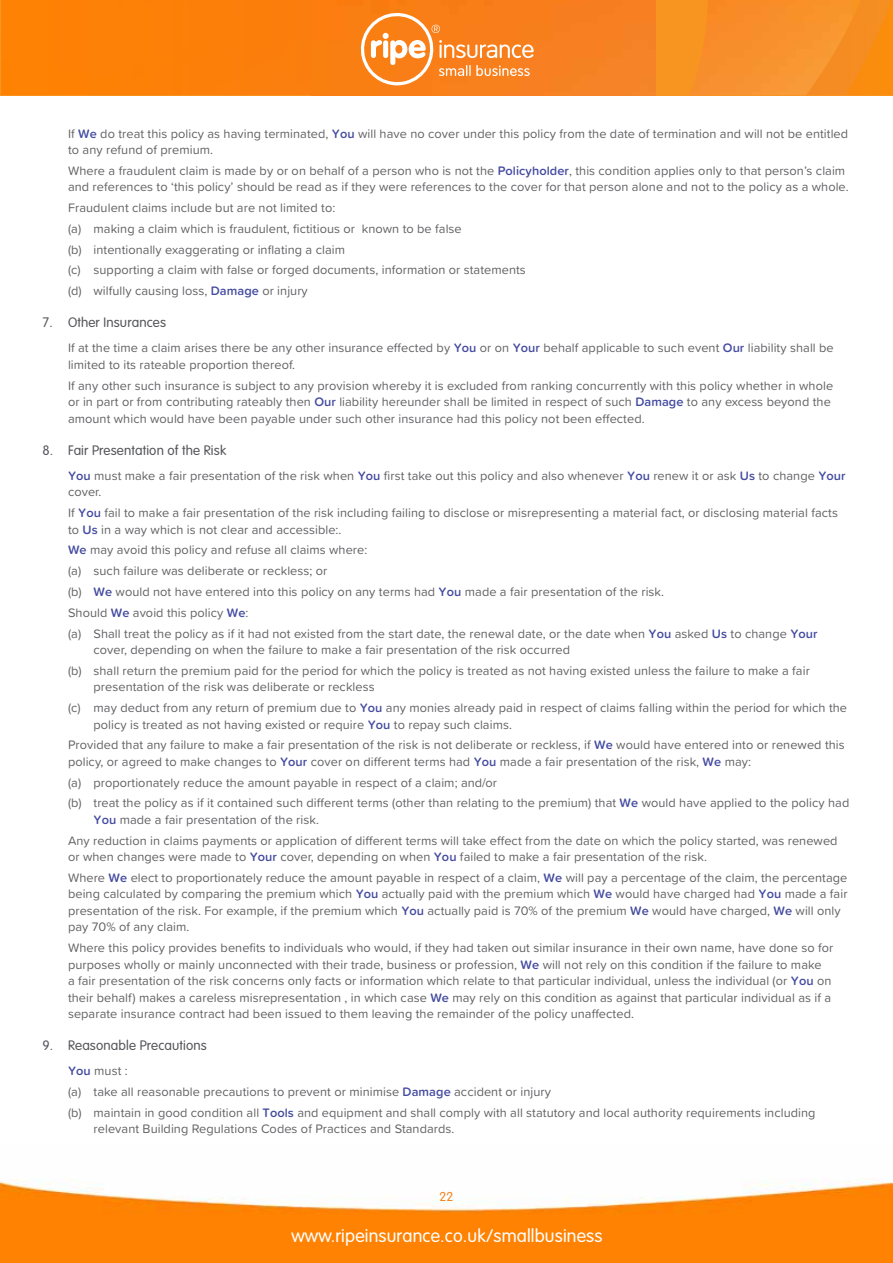
<style>
.page{position:relative;width:893px;height:1263px;background:#fff}
.page>*{position:absolute;margin:0;border:0;box-sizing:border-box;transform-origin:0 0}
.t1{font:300 18px "VAG Rounded Std";letter-spacing:.01em;color:#fff}
.t2{font:300 13.5px "VAG Rounded Std";letter-spacing:.01em;color:#55565a}
.t3{font:12.75px/20.7px "Proxima Soft";letter-spacing:.005em;color:#626164}
.t4{font:300 12.75px "VAG Rounded Std";color:#f58220}
.s1{font-weight:600;color:#434a9f}
</style>
<div class="page">
<img style="left:0;top:1179px;width:893px;height:84px">
<svg style="left:0;top:0;width:893px;height:95px;background:#f8901a"></svg>
<img style="left:690px;top:0;width:162px;height:95px">
<img style="left:1px;top:0;width:655px;height:95px">
<svg style="left:361px;top:13px;width:173px;height:72px;background:#f99541"></svg>
<p class="t3" style="left:68px;top:124px;width:782px;line-height:16.5px">If <span class="s1">We</span> do treat this policy as having terminated, <span class="s1">You</span> will have no cover under this policy from the date of termination and will not be entitled to any refund of premium.</p>
<p class="t3" style="left:68px;top:162px;width:782px;line-height:16.5px">Where a fraudulent claim is made by or on behalf of a person who is not the <span class="s1">Policyholder</span>, this condition applies only to that person’s claim and references to ‘this policy’ should be read as if they were references to the cover for that person alone and not to the policy as a whole.</p>
<p class="t3" style="left:68px;top:197px;width:459px">Fraudulent claims include but are not limited to:<br>(a) making a claim which is fraudulent, fictitious or known to be false<br>(b) intentionally exaggerating or inflating a claim<br>(c) supporting a claim with false or forged documents, information or statements (d) wilfully causing loss, <span class="s1">Damage</span> or injury</p>
<p class="t2" style="left:43px;top:315px;width:125px">7. Other Insurances</p>
<p class="t3" style="left:68px;top:339px;width:767px;line-height:16.5px">If at the time a claim arises there be any other insurance effected by <span class="s1">You</span> or on <span class="s1">Your</span> behalf applicable to such event <span class="s1">Our</span> liability shall be limited to its rateable proportion thereof.</p>
<p class="t3" style="left:68px;top:377px;width:767px;line-height:16.5px">If any other such insurance is subject to any provision whereby it is excluded from ranking concurrently with this policy whether in whole or in part or from contributing rateably then <span class="s1">Our</span> liability hereunder shall be limited in respect of such <span class="s1">Damage</span> to any excess beyond the amount which would have been payable under such other insurance had this policy not been effected.</p>
<p class="t2" style="left:43px;top:442px;width:185px">8. Fair Presentation of the Risk</p>
<p class="t3" style="left:68px;top:467px;width:779px;line-height:16.5px"><span class="s1">You</span> must make a fair presentation of the risk when <span class="s1">You</span> first take out this policy and also whenever <span class="s1">You</span> renew it or ask <span class="s1">Us</span> to change <span class="s1">Your </span>cover.</p>
<p class="t3" style="left:68px;top:504px;width:771px;line-height:16.5px">If <span class="s1">You</span> fail to make a fair presentation of the risk including failing to disclose or misrepresenting a material fact, or disclosing material facts to <span class="s1">Us</span> in a way which is not clear and accessible:.</p>
<p class="t3" style="left:68px;top:539px;width:751px"><span class="s1">We</span> may avoid this policy and refuse all claims where:<br>(a) such failure was deliberate or reckless; or<br>(b) <span class="s1">We</span> would not have entered into this policy on any terms had <span class="s1">You</span> made a fair presentation of the risk.<br>Should <span class="s1">We</span> avoid this policy <span class="s1">We</span>:<br>(a) Shall treat the policy as if it had not existed from the start date, the renewal date, or the date when <span class="s1">You</span> asked <span class="s1">Us</span> to change <span class="s1">Your</span></p>
<p class="t3" style="left:68px;top:639px;width:743px;text-indent:26px">cover, depending on when the failure to make a fair presentation of the risk occurred<br>(b) shall return the premium paid for the period for which the policy is treated as not having existed unless the failure to make a fair</p>
<p class="t3" style="left:68px;top:676px;width:780px;text-indent:26px">presentation of the risk was deliberate or reckless<br>(c) may deduct from any return of premium due to <span class="s1">You</span> any monies already paid in respect of claims falling within the period for which the</p>
<p class="t3" style="left:68px;top:713px;width:778px;text-indent:26px">policy is treated as not having existed or require <span class="s1">You</span> to repay such claims.<br>Provided that any failure to make a fair presentation of the risk is not deliberate or reckless, if <span class="s1">We</span> would have entered into or renewed this</p>
<p class="t3" style="left:68px;top:750px;width:783px">policy, or agreed to make changes to <span class="s1">Your</span> cover on different terms had <span class="s1">You</span> made a fair presentation of the risk, <span class="s1">We</span> may:<br>(a) proportionately reduce the amount payable in respect of a claim; and/or<br>(b) treat the policy as if it contained such different terms (other than relating to the premium) that <span class="s1">We</span> would have applied to the policy had</p>
<p class="t3" style="left:68px;top:808px;width:771px;text-indent:26px"><span class="s1">You</span> made a fair presentation of the risk.<br>Any reduction in claims payments or application of different terms will take effect from the date on which the policy started, was renewed</p>
<p class="t3" style="left:68px;top:846px;width:781px">or when changes were made to <span class="s1">Your</span> cover, depending on when <span class="s1">You</span> failed to make a fair presentation of the risk.<br>Where <span class="s1">We</span> elect to proportionately reduce the amount payable in respect of a claim, <span class="s1">We</span> will pay a percentage of the claim, the percentage</p>
<p class="t3" style="left:68px;top:885px;width:781px;line-height:16.5px">being calculated by comparing the premium which <span class="s1">You</span> actually paid with the premium which <span class="s1">We</span> would have charged had <span class="s1">You</span> made a fair presentation of the risk. For example, if the premium which <span class="s1">You</span> actually paid is 70% of the premium <span class="s1">We</span> would have charged, <span class="s1">We</span> will only pay 70% of any claim.</p>
<p class="t3" style="left:68px;top:939px;width:767px;line-height:16.5px">Where this policy provides benefits to individuals who would, if they had taken out similar insurance in their own name, have done so for purposes wholly or mainly unconnected with their trade, business or profession, <span class="s1">We</span> will not rely on this condition if the failure to make<br>a fair presentation of the risk concerns only facts or information which relate to that particular individual, unless the individual (or <span class="s1">You</span> on their behalf) makes a careless misrepresentation , in which case <span class="s1">We</span> may rely on this condition as against that particular individual as if a separate insurance contract had been issued to them leaving the remainder of the policy unaffected.</p>
<p class="t2" style="left:43px;top:1038px;width:166px">9. Reasonable Precautions</p>
<p class="t3" style="left:68px;top:1060px;width:749px"><span class="s1">You</span> must :<br>(a) take all reasonable precautions to prevent or minimise <span class="s1">Damage</span> accident or injury<br>(b) maintain in good condition all <span class="s1">Tools</span> and equipment and shall comply with all statutory and local authority requirements including</p>
<p class="t3" style="left:94px;top:1118px;width:362px">relevant Building Regulations Codes of Practices and Standards.</p>
<p class="t4" style="left:440px;top:1189px;width:15px">22</p>
<h1 class="t1" style="left:291px;top:1225px;width:313px">www.ripeinsurance.co.uk/smallbusiness</h1>
</div>
